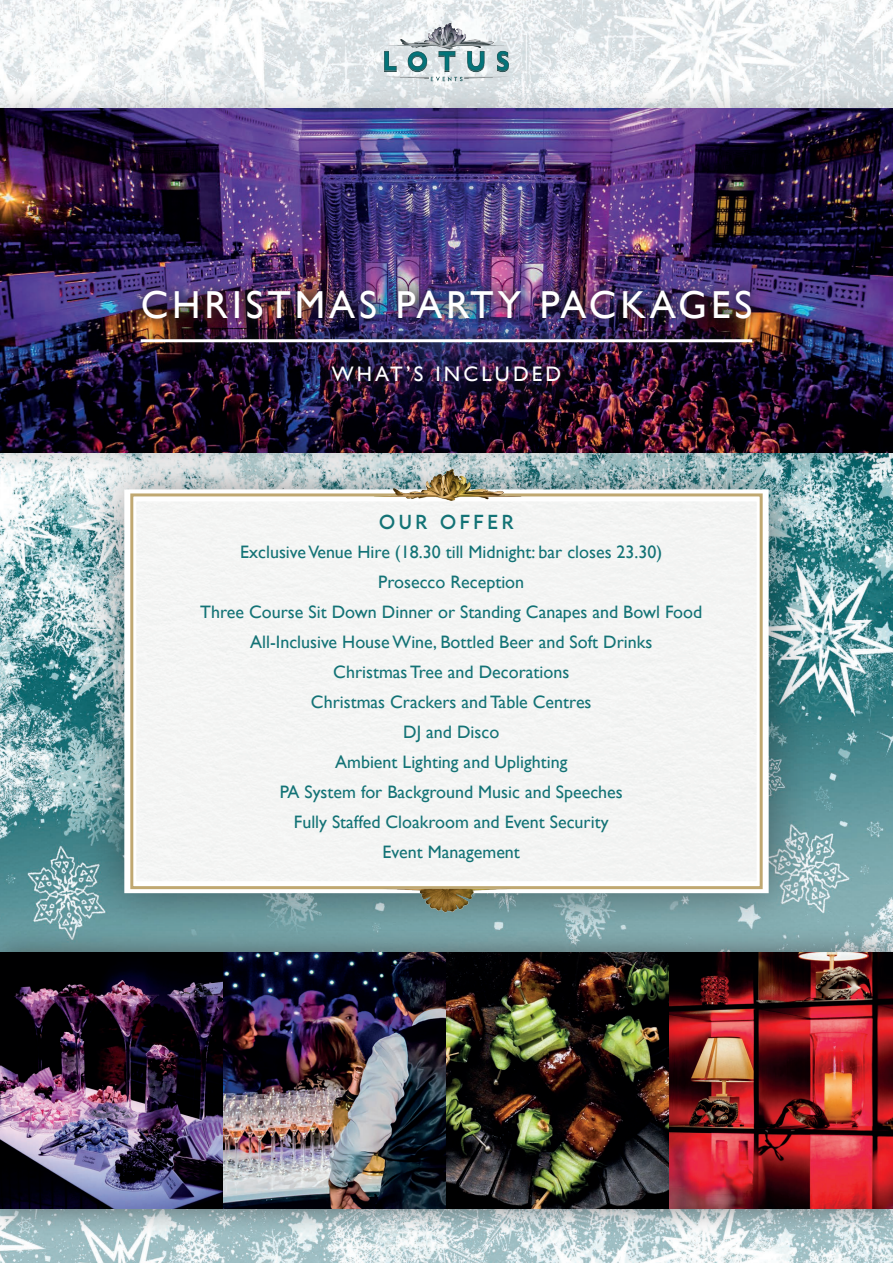
<style>
.page{position:relative;width:893px;height:1263px;background:#fff}
.page>*{position:absolute;margin:0;border:0;box-sizing:border-box;transform-origin:0 0}
.t1{font:39px "Gill Sans";letter-spacing:.1em;color:#fff}
.t2{font:21px "Gill Sans";letter-spacing:.15em;color:#fff}
.t3{font:18px/30px "Gill Sans";color:#137376;text-align:center}
.t4{font:18px "LEMONMILK";letter-spacing:.2em;color:#137376}
</style>
<div class="page">
<img style="left:0;top:0;width:893px;height:1263px">
<div style="left:0;top:924px;width:893px;height:313px;background:#231f20;opacity:.54"></div>
<div style="left:0;top:85px;width:893px;height:392px;background:#231f20;opacity:.24"></div>
<div style="left:77px;top:442px;width:739px;height:499px;background:#231f20;opacity:.51"></div>
<div style="left:137px;top:502px;width:619px;height:378px;background:#f4f4f3"></div>
<div style="left:124px;top:489px;width:645px;height:404px;border:12px solid #fff"></div>
<div style="left:130px;top:493px;width:633px;height:396px;border:3px solid #c0a871"></div>
<img style="left:298px;top:356px;width:297px;height:62px">
<div style="left:127px;top:278px;width:638px;height:78px;background:#231f20;opacity:.75"></div>
<hr style="left:141px;top:339px;width:611px;height:3px;background:#fff">
<img style="left:345px;top:459px;width:203px;height:56px">
<img style="left:308px;top:886px;width:277px;height:26px">
<img style="left:358px;top:23px;width:177px;height:85px">
<img style="left:0;top:952px;width:893px;height:257px">
<h1 class="t1" style="left:141px;top:282px;width:613px">CHRISTMAS PARTY PACKAGES</h1>
<p class="t2" style="left:332px;top:362px;width:231px">WHAT’S INCLUDED</p>
<p class="t4" style="left:379px;top:510px;width:136px">OUR OFFER</p>
<p class="t3" style="left:200px;top:537px;width:503px">Exclusive Venue Hire (18.30 till Midnight: bar closes 23.30)<br>Prosecco Reception<br>Three Course Sit Down Dinner or Standing Canapes and Bowl Food All-Inclusive House Wine, Bottled Beer and Soft Drinks<br>Christmas Tree and Decorations<br>Christmas Crackers and Table Centres<br>DJ and Disco<br>Ambient Lighting and Uplighting<br>PA System for Background Music and Speeches<br>Fully Staffed Cloakroom and Event Security<br>Event Management</p>
</div>
